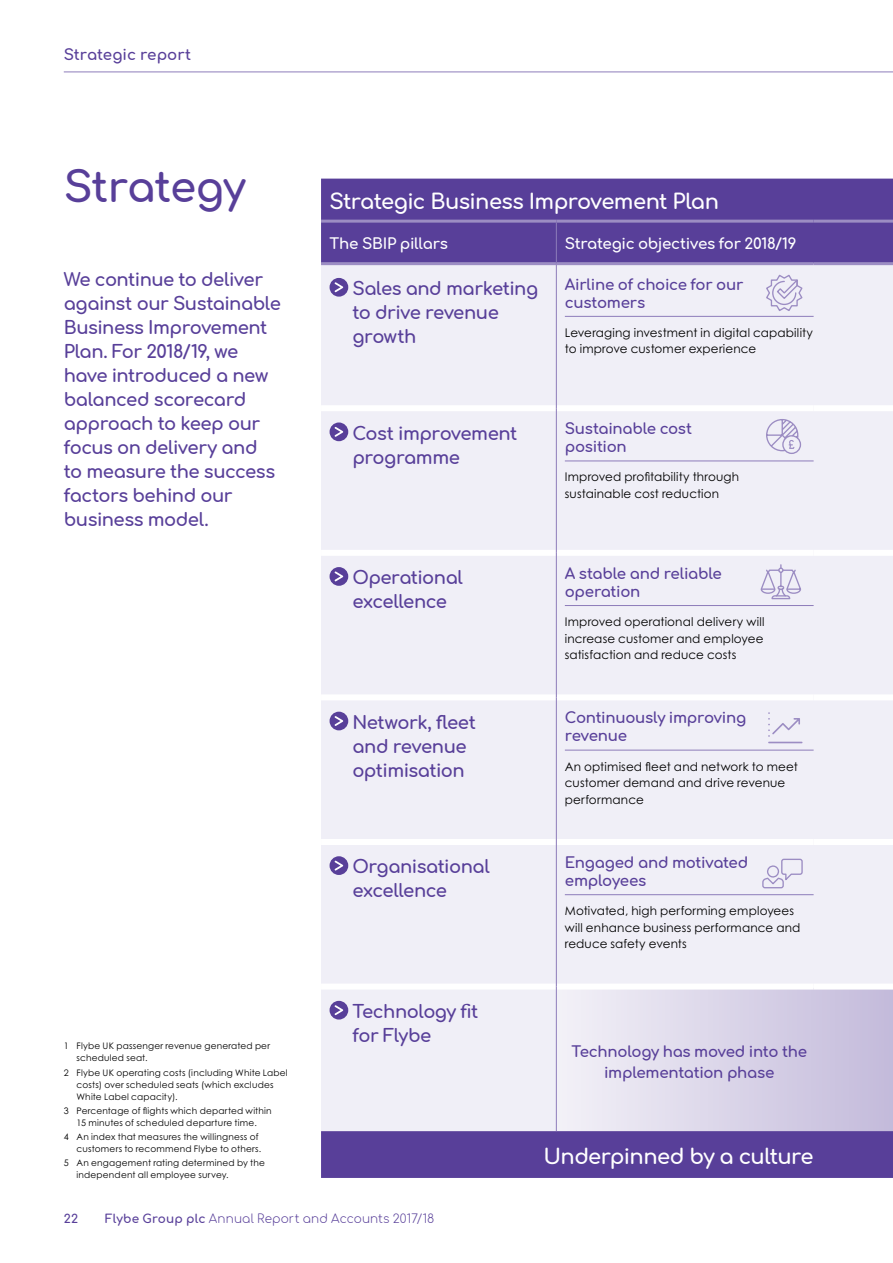
<style>
.page{position:relative;width:893px;height:1263px;background:#fff}
.page>*{position:absolute;margin:0;border:0;box-sizing:border-box;transform-origin:0 0}
.t1{font:700 42px "Comfortaa";letter-spacing:-.02em;color:#583f99}
.t2{font:700 21px "Comfortaa";letter-spacing:-.03em;color:#fff}
.t3{font:700 18px/24px "Comfortaa";letter-spacing:-.03em;color:#583f99}
.t4{font:700 15px/18px "Comfortaa";letter-spacing:-.02em;color:#583f99}
.t5{font:700 15px "Comfortaa";letter-spacing:-.02em;color:#fff}
.t6{font:700 15px "Comfortaa";color:#583f99}
.t7{font:12px/16.5px "Century Gothic";letter-spacing:.01em;color:#000}
.t8{font:300 12px "Comfortaa";letter-spacing:.01em;color:#583f99}
.t9{font:700 12px "Comfortaa";color:#583f99}
.t10{font:9px/12px "Century Gothic";letter-spacing:.02em;color:#000}
.s1{font-weight:700}
</style>
<div class="page">
<div style="left:321px;top:179px;width:572px;height:83px;background:#583f99"></div>
<svg style="left:321px;top:265px;width:572px;height:866px;fill:#f0eff7"></svg>
<div style="left:321px;top:1131px;width:572px;height:47px;background:#583f99"></div>
<hr style="left:321px;top:262px;width:235px;height:3px;background:#9c8dc3">
<hr style="left:557px;top:262px;width:257px;height:3px;background:#9c8dc3">
<hr style="left:814px;top:262px;width:79px;height:3px;background:#9c8dc3">
<div style="left:321px;top:405px;width:235px;height:6px;background:#fff"></div>
<div style="left:557px;top:405px;width:257px;height:6px;background:#fff"></div>
<div style="left:814px;top:405px;width:79px;height:6px;background:#fff"></div>
<div style="left:321px;top:550px;width:235px;height:6px;background:#fff"></div>
<div style="left:557px;top:550px;width:257px;height:6px;background:#fff"></div>
<div style="left:814px;top:550px;width:79px;height:6px;background:#fff"></div>
<div style="left:321px;top:694px;width:235px;height:6px;background:#fff"></div>
<div style="left:557px;top:694px;width:257px;height:6px;background:#fff"></div>
<div style="left:814px;top:694px;width:79px;height:6px;background:#fff"></div>
<div style="left:321px;top:839px;width:235px;height:6px;background:#fff"></div>
<div style="left:557px;top:839px;width:257px;height:6px;background:#fff"></div>
<div style="left:814px;top:839px;width:79px;height:6px;background:#fff"></div>
<div style="left:321px;top:983px;width:235px;height:6px;background:#fff"></div>
<div style="left:557px;top:983px;width:257px;height:6px;background:#fff"></div>
<div style="left:814px;top:983px;width:79px;height:6px;background:#fff"></div>
<hr style="left:321px;top:220px;width:235px;height:3px;background:#9c8dc3">
<hr style="left:556px;top:220px;width:258px;height:3px;background:#9c8dc3">
<hr style="left:814px;top:220px;width:79px;height:3px;background:#9c8dc3">
<hr style="left:556px;top:223px;width:1px;height:41px;background:#8d7cba">
<hr style="left:556px;top:264px;width:1px;height:144px;background:#8d7cba">
<hr style="left:556px;top:408px;width:1px;height:145px;background:#8d7cba">
<hr style="left:556px;top:553px;width:1px;height:144px;background:#8d7cba">
<hr style="left:556px;top:697px;width:1px;height:145px;background:#8d7cba">
<hr style="left:556px;top:842px;width:1px;height:144px;background:#8d7cba">
<hr style="left:556px;top:986px;width:1px;height:145px;background:#8d7cba">
<div style="left:330px;top:278px;width:18px;height:19px;background:#583f99;border-radius:50%"></div>
<svg style="left:335px;top:282px;width:8px;height:10px"></svg>
<hr style="left:565px;top:316px;width:249px;height:1px;background:#8d7cba">
<div style="left:330px;top:422px;width:18px;height:19px;background:#583f99;border-radius:50%"></div>
<svg style="left:335px;top:427px;width:8px;height:10px"></svg>
<hr style="left:565px;top:461px;width:249px;height:1px;background:#8d7cba">
<div style="left:330px;top:567px;width:18px;height:19px;background:#583f99;border-radius:50%"></div>
<svg style="left:335px;top:571px;width:8px;height:10px"></svg>
<hr style="left:565px;top:605px;width:249px;height:1px;background:#8d7cba">
<div style="left:330px;top:712px;width:18px;height:18px;background:#583f99;border-radius:50%"></div>
<svg style="left:335px;top:716px;width:8px;height:10px"></svg>
<hr style="left:565px;top:750px;width:249px;height:1px;background:#8d7cba">
<div style="left:330px;top:856px;width:18px;height:19px;background:#583f99;border-radius:50%"></div>
<svg style="left:335px;top:861px;width:8px;height:9px"></svg>
<hr style="left:565px;top:894px;width:249px;height:1px;background:#8d7cba">
<div style="left:330px;top:1001px;width:18px;height:18px;background:#583f99;border-radius:50%"></div>
<svg style="left:335px;top:1005px;width:8px;height:10px"></svg>
<hr style="left:768px;top:742px;width:34px;height:1px;background:#9c8dc3">
<svg style="left:768px;top:712px;width:32px;height:25px"></svg>
<svg style="left:765px;top:418px;width:37px;height:37px"></svg>
<svg style="left:760px;top:563px;width:42px;height:37px"></svg>
<svg style="left:765px;top:274px;width:39px;height:38px"></svg>
<svg style="left:761px;top:858px;width:42px;height:31px"></svg>
<hr style="left:64px;top:72px;width:829px;height:1px;background:#8d7cba">
<p class="t6" style="left:64px;top:40px;width:129px">Strategic report</p>
<h1 class="t1" style="left:64px;top:148px;width:184px">Strategy</h1>
<p class="t3" style="left:64px;top:265px;width:219px">We continue to deliver against our Sustainable<br>Business Improvement<br>Plan. For 2018/19, we have introduced a new balanced scorecard approach to keep our focus on delivery and<br>to measure the success factors behind our business model.</p>
<p class="t10" style="left:77px;top:1040px;width:195px;text-indent:-13px">1 Flybe UK passenger revenue generated per scheduled seat.</p>
<p class="t10" style="left:77px;top:1066px;width:213px;text-indent:-13px">2 Flybe UK operating costs (including White Label costs) over scheduled seats (which excludes<br>White Label capacity).</p>
<p class="t10" style="left:64px;top:1104px;width:209px;text-align:center">3 Percentage of flights which departed within<br>15 minutes of scheduled departure time.</p>
<p class="t10" style="left:77px;top:1130px;width:186px;text-indent:-13px">4 An index that measures the willingness of customers to recommend Flybe to others.</p>
<p class="t10" style="left:77px;top:1156px;width:190px;text-indent:-13px">5 An engagement rating determined by the independent all employee survey.</p>
<p class="t2" style="left:330px;top:182px;width:391px">Strategic Business Improvement Plan</p>
<p class="t5" style="left:330px;top:230px;width:120px">The SBIP pillars</p>
<p class="t5" style="left:565px;top:230px;width:233px">Strategic objectives for 2018/19</p>
<p class="t3" style="left:352px;top:275px;width:187px">Sales and marketing to drive revenue growth</p>
<p class="t4" style="left:565px;top:273px;width:180px">Airline of choice for our customers</p>
<p class="t7" style="left:565px;top:324px;width:250px">Leveraging investment in digital capability to improve customer experience</p>
<p class="t3" style="left:352px;top:419px;width:166px">Cost improvement programme</p>
<p class="t4" style="left:565px;top:418px;width:129px">Sustainable cost position</p>
<p class="t7" style="left:565px;top:469px;width:176px">Improved profitability through sustainable cost reduction</p>
<p class="t3" style="left:352px;top:564px;width:112px">Operational excellence</p>
<p class="t4" style="left:565px;top:563px;width:159px">A stable and reliable operation</p>
<p class="t7" style="left:565px;top:613px;width:201px;text-align:justify">Improved operational delivery will increase customer and employee satisfaction and reduce costs</p>
<p class="t3" style="left:352px;top:708px;width:125px">Network, fleet and revenue optimisation</p>
<p class="t4" style="left:565px;top:707px;width:183px">Continuously improving revenue</p>
<p class="t7" style="left:565px;top:758px;width:234px">An optimised fleet and network to meet customer demand and drive revenue performance</p>
<p class="t3" style="left:352px;top:853px;width:139px">Organisational excellence</p>
<p class="t4" style="left:565px;top:852px;width:185px">Engaged and motivated employees</p>
<p class="t7" style="left:565px;top:902px;width:237px">Motivated, high performing employees will enhance business performance and reduce safety events</p>
<p class="t3" style="left:352px;top:997px;width:128px">Technology fit for Flybe</p>
<p class="t4" style="left:571px;top:1039px;width:237px;line-height:21px;text-align:center">Technology has moved into the implementation phase</p>
<p class="t2" style="left:544px;top:1137px;width:272px">Underpinned by a culture</p>
<p class="t9" style="left:64px;top:1207px;width:16px">22</p>
<p class="t8" style="left:105px;top:1207px;width:331px"><span class="s1">Flybe Group plc</span> Annual Report and Accounts 2017/18</p>
</div>
